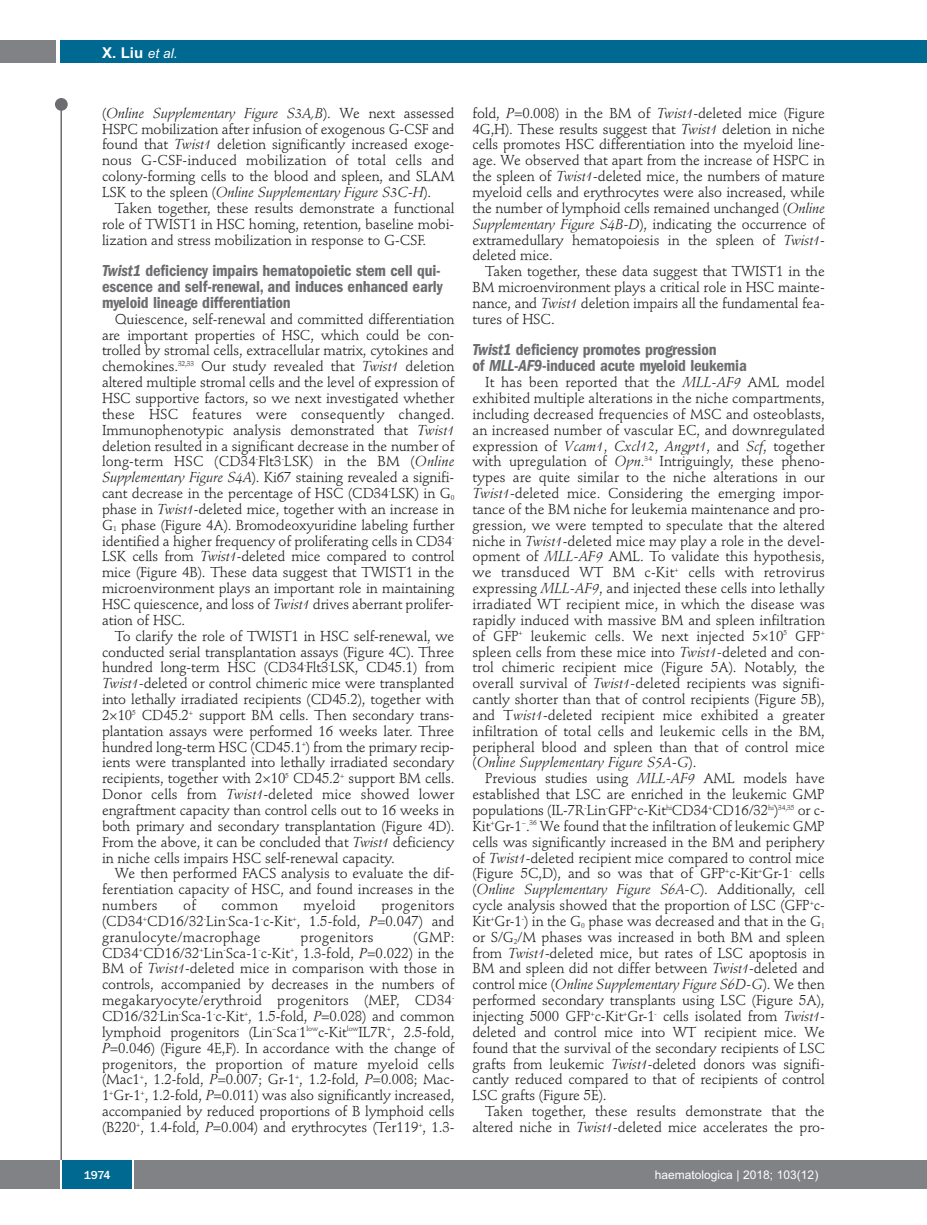
<style>
.page{position:relative;width:927px;height:1225px;background:#fff}
.page>*{position:absolute;margin:0;border:0;box-sizing:border-box;transform-origin:0 0}
.t1{font:600 condensed 16.5px/15.9px "Franklin Gothic";letter-spacing:-.01em;color:#6c6d70;text-align:justify}
.t2{font:700 15px "Arial";color:#fff}
.t3{font:14.25px/15.9px "Stempel Schneidler";letter-spacing:-.01em;color:#231f20;text-align:justify}
.t4{font:14.25px "Stempel Schneidler";letter-spacing:.02em;color:#231f20}
.t5{font:12px "Arial";color:#fff}
.t6{font:500 12px "Franklin Gothic";color:#fff}
.s1{font-weight:400;font-style:italic;font-size:13.5px}
.s2{font-style:italic}
</style>
<div class="page">
<div style="left:911px;top:40px;width:16px;height:22px;background:#006991"></div>
<div style="left:910px;top:1160px;width:17px;height:28px;background:#808285"></div>
<div style="left:55px;top:98px;width:13px;height:13px;background:#6c6d70;border-radius:50%"></div>
<hr style="left:60px;top:101px;width:2px;height:1061px;background:#6c6d70">
<div style="left:60px;top:40px;width:852px;height:22px;background:#006991"></div>
<div style="left:0;top:40px;width:56px;height:22px;background:#808285"></div>
<div style="left:0;top:1160px;width:911px;height:28px;background:#808285"></div>
<div style="left:62px;top:1160px;width:71px;height:28px;background:#006991"></div>
<hr style="left:60px;top:1160px;width:2px;height:28px;background:#fff">
<svg style="left:133px;top:1160px;width:1px;height:28px"></svg>
<p class="t2" style="left:102px;top:44px;width:77px">X. Liu <span class="s1">et al.</span></p>
<p class="t3" style="left:102px;top:106px;width:354px">(<span class="s2">Online Supplementary Figure S3A,B</span>). We next assessed HSPC mobilization after infusion of exogenous G-CSF and found that <span class="s2">Twist1</span> deletion significantly increased exoge&shy;nous G-CSF-induced mobilization of total cells and colony-forming cells to the blood and spleen, and SLAM LSK to the spleen (<span class="s2">Online Supplementary Figure S3C-H</span>).</p>
<p class="t3" style="left:102px;top:201px;width:354px;text-indent:13px">Taken together, these results demonstrate a functional role of TWIST1 in HSC homing, retention, baseline mobi&shy;lization and stress mobilization in response to G-CSF.</p>
<p class="t1" style="left:102px;top:264px;width:342px"><span class="s2">Twist1</span> deficiency impairs hematopoietic stem cell qui&shy;escence and self-renewal, and induces enhanced early myeloid lineage differentiation</p>
<p class="t3" style="left:102px;top:312px;width:354px;text-indent:13px">Quiescence, self-renewal and committed differentiation are important properties of HSC, which could be con&shy;trolled by stromal cells, extracellular matrix, cytokines and chemokines.<sup>32,33</sup> Our study revealed that <span class="s2">Twist1</span> deletion altered multiple stromal cells and the level of expression of HSC supportive factors, so we next investigated whether these HSC features were consequently changed.<br>Immunophenotypic analysis demonstrated that <span class="s2">Twist1 </span>deletion resulted in a significant decrease in the number of long-term HSC (CD34<sup>-</sup>Flt3<sup>-</sup>LSK) in the BM (<span class="s2">Online Supplementary Figure S4A</span>). Ki67 staining revealed a signifi&shy;cant decrease in the percentage of HSC (CD34<sup>-</sup>LSK) in G<sub>0 </sub>phase in <span class="s2">Twist1</span>-deleted mice, together with an increase in G<sub>1</sub> phase (Figure 4A). Bromodeoxyuridine labeling further identified a higher frequency of proliferating cells in CD34<sup>- </sup>LSK cells from <span class="s2">Twist1</span>-deleted mice compared to control mice (Figure 4B). These data suggest that TWIST1 in the microenvironment plays an important role in maintaining HSC quiescence, and loss of <span class="s2">Twist1</span> drives aberrant prolifer&shy;ation of HSC.</p>
<p class="t3" style="left:102px;top:629px;width:354px;text-indent:13px">To clarify the role of TWIST1 in HSC self-renewal, we conducted serial transplantation assays (Figure 4C). Three hundred long-term HSC (CD34<sup>-</sup>Flt3<sup>-</sup>LSK, CD45.1) from <span class="s2">Twist1-</span>deleted or control chimeric mice were transplanted into lethally irradiated recipients (CD45.2), together with 2×10<sup>5</sup> CD45.2<sup>+</sup> support BM cells. Then secondary trans&shy;plantation assays were performed 16 weeks later. Three hundred long-term HSC (CD45.1<sup>+</sup>) from the primary recip&shy;ients were transplanted into lethally irradiated secondary recipients, together with 2×10<sup>5</sup> CD45.2<sup>+</sup> support BM cells.<br>Donor cells from <span class="s2">Twist1</span>-deleted mice showed lower engraftment capacity than control cells out to 16 weeks in both primary and secondary transplantation (Figure 4D).<br>From the above, it can be concluded that <span class="s2">Twist1</span> deficiency in niche cells impairs HSC self-renewal capacity.</p>
<p class="t3" style="left:102px;top:867px;width:354px;text-indent:13px">We then performed FACS analysis to evaluate the dif&shy;ferentiation capacity of HSC, and found increases in the numbers</p>
<p class="t3" style="left:183px;top:898px;width:14px">of</p>
<p class="t3" style="left:222px;top:898px;width:58px">common</p>
<p class="t4" style="left:303px;top:899px;width:54px">myeloid</p>
<p class="t3" style="left:102px;top:898px;width:354px;text-indent:279px">progenitors (CD34<sup>+</sup>CD16/32<sup>-</sup>Lin<sup>-</sup>Sca-1<sup>-</sup>c-Kit<sup>+</sup>, 1.5-fold, <span class="s2">P</span>=0.047) and granulocyte/macrophage</p>
<p class="t3" style="left:102px;top:930px;width:354px;text-indent:311px">(GMP:<br>CD34<sup>+</sup>CD16/32<sup>+</sup>Lin<sup>-</sup>Sca-1<sup>-</sup>c-Kit<sup>+</sup>, 1.3-fold, <span class="s2">P</span>=0.022) in the BM of <span class="s2">Twist1</span>-deleted mice in comparison with those in controls, accompanied by decreases in the numbers of megakaryocyte/erythroid progenitors (MEP, CD34<sup>- </sup>CD16/32<sup>-</sup>Lin<sup>-</sup>Sca-1<sup>-</sup>c-Kit<sup>+</sup>, 1.5-fold, <span class="s2">P</span>=0.028) and common lymphoid progenitors (Lin<sup>−</sup>Sca<sup>-</sup>1<sup>low</sup>c-Kit<sup>low</sup>IL7R<sup>+</sup>, 2.5-fold, <span class="s2">P</span>=0.046) (Figure 4E,F). In accordance with the change of progenitors, the proportion of mature myeloid cells (Mac1<sup>+</sup>, 1.2-fold, <span class="s2">P</span>=0.007; Gr-1<sup>+</sup>, 1.2-fold, <span class="s2">P</span>=0.008; Mac-1<sup>+</sup>Gr-1<sup>+</sup>, 1.2-fold, <span class="s2">P</span>=0.011) was also significantly increased, accompanied by reduced proportions of B lymphoid cells (B220<sup>+</sup>, 1.4-fold, <span class="s2">P</span>=0.004) and erythrocytes (Ter119<sup>+</sup>, 1.3-</p>
<p class="t4" style="left:300px;top:931px;width:75px">progenitors</p>
<p class="t3" style="left:472px;top:106px;width:354px">fold, <span class="s2">P</span>=0.008) in the BM of <span class="s2">Twist1</span>-deleted mice (Figure 4G,H). These results suggest that <span class="s2">Twist1</span> deletion in niche cells promotes HSC differentiation into the myeloid line&shy;age. We observed that apart from the increase of HSPC in the spleen of <span class="s2">Twist1-</span>deleted mice, the numbers of mature myeloid cells and erythrocytes were also increased, while the number of lymphoid cells remained unchanged (<span class="s2">Online Supplementary Figure S4B-D</span>), indicating the occurrence of extramedullary hematopoiesis in the spleen of <span class="s2">Twist1</span>- deleted mice.</p>
<p class="t3" style="left:472px;top:265px;width:354px;text-indent:13px">Taken together, these data suggest that TWIST1 in the BM microenvironment plays a critical role in HSC mainte&shy;nance, and <span class="s2">Twist1</span> deletion impairs all the fundamental fea&shy;tures of HSC.</p>
<p class="t1" style="left:472px;top:343px;width:276px"><span class="s2">Twist1</span> deficiency promotes progression<br>of <span class="s2">MLL-AF9</span>-induced acute myeloid leukemia</p>
<p class="t3" style="left:472px;top:376px;width:354px;text-indent:13px">It has been reported that the <span class="s2">MLL-AF9</span> AML model exhibited multiple alterations in the niche compartments, including decreased frequencies of MSC and osteoblasts, an increased number of vascular EC, and downregulated expression of <span class="s2">Vcam1</span>, <span class="s2">Cxcl12</span>, <span class="s2">Angpt1</span>, and <span class="s2">Scf</span>, together with upregulation of <span class="s2">Opn</span>.<sup>34</sup> Intriguingly, these pheno&shy;types are quite similar to the niche alterations in our <span class="s2">Twist1</span>-deleted mice. Considering the emerging impor&shy;tance of the BM niche for leukemia maintenance and pro&shy;gression, we were tempted to speculate that the altered niche in <span class="s2">Twist1</span>-deleted mice may play a role in the devel&shy;opment of <span class="s2">MLL-AF9</span> AML. To validate this hypothesis, we transduced WT BM c-Kit<sup>+</sup> cells with retrovirus expressing <span class="s2">MLL-AF9</span>, and injected these cells into lethally irradiated WT recipient mice, in which the disease was rapidly induced with massive BM and spleen infiltration of GFP<sup>+</sup> leukemic cells. We next injected 5×10<sup>5</sup> GFP<sup>+ </sup>spleen cells from these mice into <span class="s2">Twist1-</span>deleted and con&shy;trol chimeric recipient mice (Figure 5A). Notably, the overall survival of <span class="s2">Twist1-</span>deleted recipients was signifi&shy;cantly shorter than that of control recipients (Figure 5B), and T<span class="s2">wist1</span>-deleted recipient mice exhibited a greater infiltration of total cells and leukemic cells in the BM, peripheral blood and spleen than that of control mice (<span class="s2">Online Supplementary Figure S5A-G</span>).</p>
<p class="t3" style="left:472px;top:772px;width:354px;text-indent:13px">Previous studies using <span class="s2">MLL-AF9</span> AML models have established that LSC are enriched in the leukemic GMP populations (IL-7R<sup>-</sup>Lin<sup>-</sup>GFP<sup>+</sup>c-Kit<sup>hi</sup>CD34<sup>+</sup>CD16/32<sup>hi</sup>)<sup>34,35</sup> or c-Kit<sup>+</sup>Gr-1<sup>−</sup>.<sup>36</sup> We found that the infiltration of leukemic GMP cells was significantly increased in the BM and periphery of <span class="s2">Twist1</span>-deleted recipient mice compared to control mice (Figure 5C,D), and so was that of GFP<sup>+</sup>c-Kit<sup>+</sup>Gr-1<sup>-</sup> cells (<span class="s2">Online Supplementary Figure S6A-C</span>). Additionally, cell cycle analysis showed that the proportion of LSC (GFP<sup>+</sup>c-Kit<sup>+</sup>Gr-1<sup>-</sup>) in the G<sub>0</sub> phase was decreased and that in the G<sub>1 </sub>or S/G<sub>2</sub>/M phases was increased in both BM and spleen from <span class="s2">Twist1</span>-deleted mice, but rates of LSC apoptosis in BM and spleen did not differ between <span class="s2">Twist1</span>-deleted and control mice (<span class="s2">Online Supplementary Figure S6D-G</span>). We then performed secondary transplants using LSC (Figure 5A), injecting 5000 GFP<sup>+</sup>c-Kit<sup>+</sup>Gr-1<sup>-</sup> cells isolated from <span class="s2">Twist1</span>- deleted and control mice into WT recipient mice. We found that the survival of the secondary recipients of LSC grafts from leukemic <span class="s2">Twist1</span>-deleted donors was signifi&shy;cantly reduced compared to that of recipients of control LSC grafts (Figure 5E).</p>
<p class="t3" style="left:472px;top:1104px;width:354px;text-align:right">Taken together, these results demonstrate that the altered niche in <span class="s2">Twist1-</span>deleted mice accelerates the pro-</p>
<p class="t6" style="left:84px;top:1167px;width:28px">1974</p>
<p class="t5" style="left:655px;top:1167px;width:165px">haematologica | 2018; 103(12)</p>
</div>
